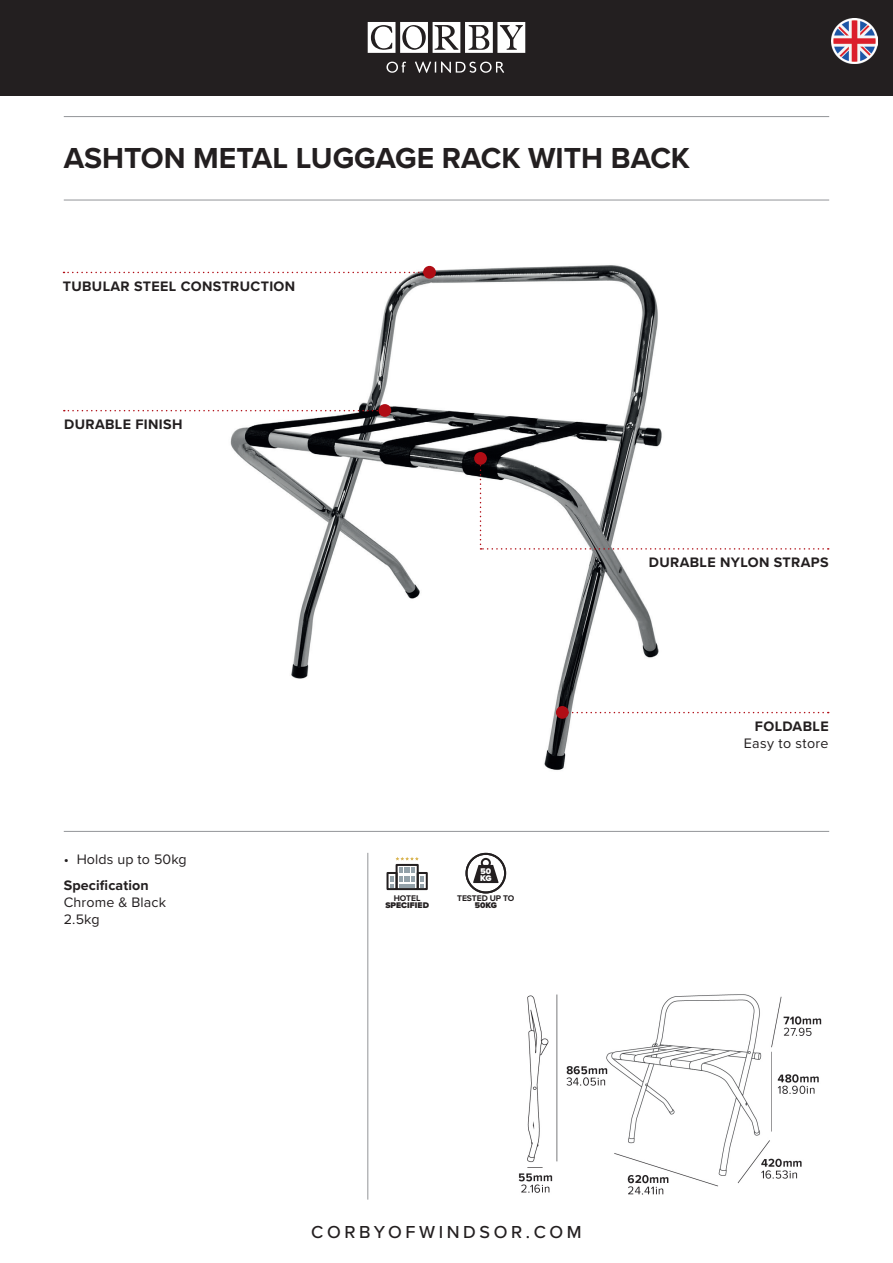
<style>
.page{position:relative;width:893px;height:1263px;background:#fff}
.page>*{position:absolute;margin:0;border:0;box-sizing:border-box;transform-origin:0 0}
.t1{font:700 30px "Proxima Nova";color:#231f20}
.t2{font:500 18px "Proxima Nova";letter-spacing:.2em;color:#231f20}
.t3{font:700 14.25px "Proxima Nova";letter-spacing:.025em;color:#231f20}
.t4{font:14.25px/17.1px "Proxima Nova";letter-spacing:.01em;color:#231f20}
.t5{font:700 8.55px "Proxima Nova";letter-spacing:-.01em;color:#231f20}
.t6{font:900 8.55px "Proxima Nova";color:#231f20}
.t7{font:900 8.55px/6.8px "Proxima Nova";color:#fff}
</style>
<div class="page">
<img style="left:217px;top:265px;width:459px;height:505px">
<hr style="left:64px;top:831px;width:765px;height:1px;background:#939598">
<hr style="left:64px;top:116px;width:765px;height:1px;background:#939598">
<hr style="left:64px;top:200px;width:765px;height:1px;background:#939598">
<div style="left:0;top:0;width:893px;height:95px;background:#231f20"></div>
<svg style="left:368px;top:22px;width:157px;height:31px"></svg>
<svg style="left:386px;top:62px;width:20px;height:11px"></svg>
<svg style="left:415px;top:61px;width:89px;height:12px"></svg>
<svg style="left:64px;top:410px;width:314px;height:1px"></svg>
<div style="left:378px;top:404px;width:13px;height:13px;background:#b00d15;border-radius:50%"></div>
<svg style="left:64px;top:272px;width:359px;height:1px"></svg>
<div style="left:423px;top:266px;width:13px;height:13px;background:#b00d15;border-radius:50%"></div>
<svg style="left:480px;top:458px;width:349px;height:92px"></svg>
<div style="left:474px;top:452px;width:13px;height:13px;background:#b00d15;border-radius:50%"></div>
<svg style="left:569px;top:712px;width:260px;height:1px"></svg>
<div style="left:556px;top:706px;width:13px;height:13px;background:#b00d15;border-radius:50%"></div>
<img style="left:518px;top:994px;width:304px;height:201px">
<hr style="left:368px;top:853px;width:1px;height:346px;background:#939598">
<div style="left:396px;top:864px;width:23px;height:26px;border:2px solid #231f20"></div>
<div style="left:386px;top:872px;width:12px;height:18px;border:2px solid #231f20"></div>
<svg style="left:396px;top:857px;width:23px;height:3px"></svg>
<svg style="left:391px;top:876px;width:3px;height:12px"></svg>
<div style="left:417px;top:872px;width:11px;height:18px;border:2px solid #231f20"></div>
<svg style="left:421px;top:876px;width:3px;height:12px"></svg>
<svg style="left:400px;top:868px;width:15px;height:20px"></svg>
<svg style="left:473px;top:865px;width:26px;height:18px"></svg>
<div style="left:465px;top:853px;width:41px;height:40px;border:2px solid #231f20;border-radius:50%"></div>
<div style="left:481px;top:858px;width:10px;height:10px;border:2px solid #231f20;border-radius:50%"></div>
<img style="left:832px;top:18px;width:46px;height:46px">
<h1 class="t1" style="left:64px;top:136px;width:628px">ASHTON METAL LUGGAGE RACK WITH BACK</h1>
<p class="t3" style="left:63px;top:275px;width:234px">TUBULAR STEEL CONSTRUCTION</p>
<p class="t3" style="left:64px;top:413px;width:120px">DURABLE FINISH</p>
<p class="t4" style="left:64px;top:850px;width:125px">• Holds up to 50kg</p>
<p class="t3" style="left:64px;top:875px;width:87px">Specification</p>
<p class="t4" style="left:64px;top:893px;width:104px">Chrome &amp; Black<br>2.5kg</p>
<p class="t5" style="left:394px;top:891px;width:28px">HOTEL</p>
<p class="t6" style="left:385px;top:899px;width:45px">SPECIFIED</p>
<p class="t7" style="left:480px;top:867px;width:13px">50<br>KG</p>
<p class="t5" style="left:457px;top:891px;width:59px">TESTED UP TO</p>
<p class="t6" style="left:475px;top:899px;width:24px">50KG</p>
<p class="t3" style="left:649px;top:552px;width:181px">DURABLE NYLON STRAPS</p>
<p class="t3" style="left:755px;top:715px;width:75px">FOLDABLE</p>
<p class="t4" style="left:744px;top:734px;width:86px">Easy to store</p>
<p class="t2" style="left:311px;top:1219px;width:272px">CORBYOFWINDSOR.COM</p>
</div>
